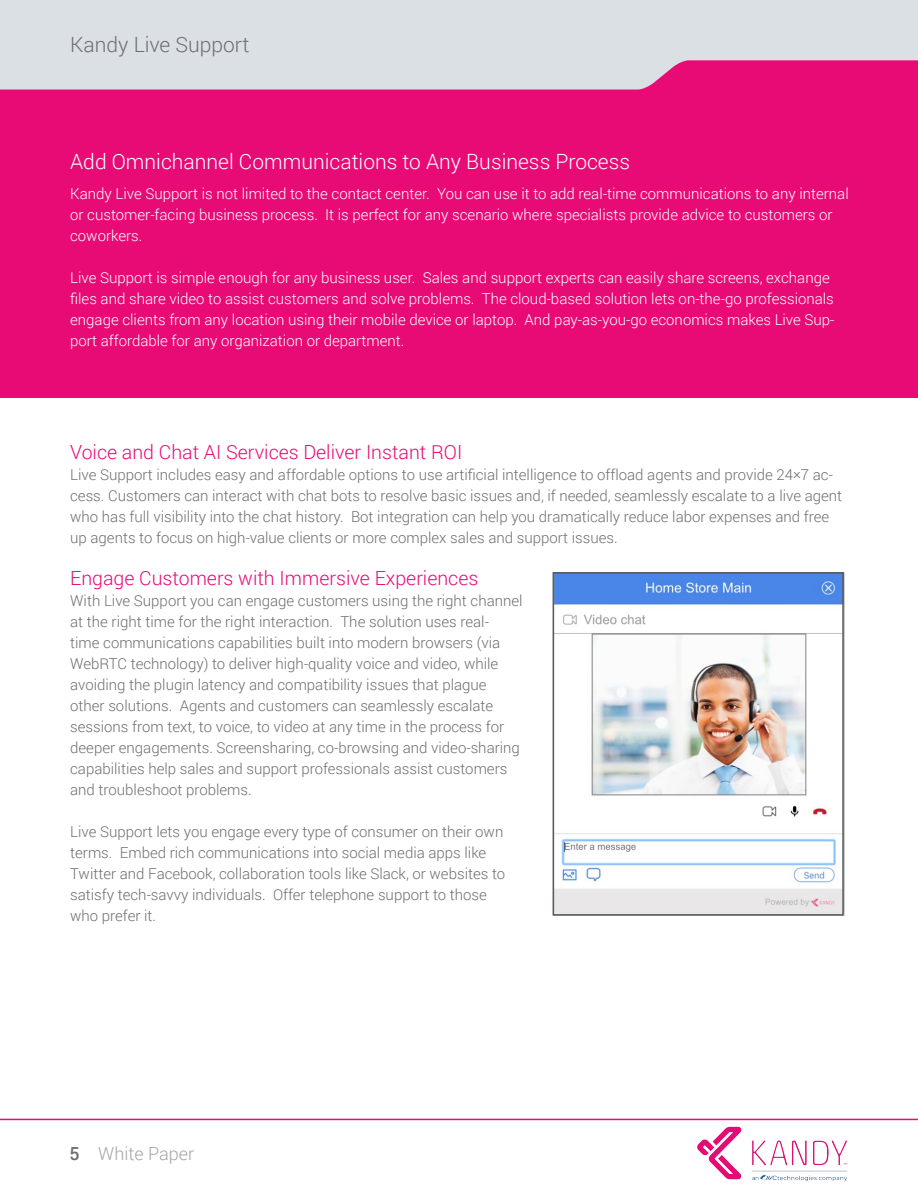
<style>
.page{position:relative;width:918px;height:1188px;background:#fff}
.page>*{position:absolute;margin:0;border:0;box-sizing:border-box;transform-origin:0 0}
.t1{font:300 21px "Roboto";color:#fff}
.t2{font:300 21px "Roboto";color:#6d6e71}
.t3{font:300 19.5px "Roboto";color:#e80b76}
.t4{font:300 18px "Roboto";color:#a3a5a8}
.t5{font:300 15px/21px "Roboto";color:#6d6e71}
.t6{font:300 15px/21px "Roboto";color:#fff}
.s1{font-weight:500;color:#6d6e71}
</style>
<div class="page">
<div style="left:0;top:0;width:918px;height:397px;background:#e80b76"></div>
<svg style="left:0;top:0;width:918px;height:90px;background:#dccbd9"></svg>
<hr style="left:0;top:1119px;width:918px;height:1px;background:#e80b76">
<img style="left:556px;top:575px;width:285px;height:338px">
<div style="left:553px;top:572px;width:291px;height:344px;border:2px solid #58595b"></div>
<img style="left:697px;top:1126px;width:151px;height:56px">
<h1 class="t2" style="left:70px;top:30px;width:181px">Kandy Live Support</h1>
<h1 class="t1" style="left:70px;top:147px;width:561px">Add Omnichannel Communications to Any Business Process</h1>
<p class="t6" style="left:70px;top:183px;width:780px">Kandy Live Support is not limited to the contact center. You can use it to add real-time communications to any internal or customer-facing business process. It is perfect for any scenario where specialists provide advice to customers or coworkers.</p>
<p class="t6" style="left:70px;top:267px;width:766px">Live Support is simple enough for any business user. Sales and support experts can easily share screens, exchange files and share video to assist customers and solve problems. The cloud-based solution lets on-the-go professionals engage clients from any location using their mobile device or laptop. And pay-as-you-go economics makes Live Sup&shy;port affordable for any organization or department.</p>
<h2 class="t3" style="left:70px;top:438px;width:394px">Voice and Chat AI Services Deliver Instant ROI</h2>
<p class="t5" style="left:70px;top:463px;width:774px">Live Support includes easy and affordable options to use artificial intelligence to offload agents and provide 24×7 ac&shy;cess. Customers can interact with chat bots to resolve basic issues and, if needed, seamlessly escalate to a live agent who has full visibility into the chat history. Bot integration can help you dramatically reduce labor expenses and free up agents to focus on high-value clients or more complex sales and support issues.</p>
<h2 class="t3" style="left:70px;top:564px;width:410px">Engage Customers with Immersive Experiences</h2>
<p class="t5" style="left:70px;top:589px;width:454px">With Live Support you can engage customers using the right channel at the right time for the right interaction. The solution uses real-<br>time communications capabilities built into modern browsers (via WebRTC technology) to deliver high-quality voice and video, while avoiding the plugin latency and compatibility issues that plague other solutions. Agents and customers can seamlessly escalate sessions from text, to voice, to video at any time in the process for deeper engagements. Screensharing, co-browsing and video-sharing capabilities help sales and support professionals assist customers and troubleshoot problems.</p>
<p class="t5" style="left:70px;top:820px;width:437px">Live Support lets you engage every type of consumer on their own terms. Embed rich communications into social media apps like Twitter and Facebook, collaboration tools like Slack, or websites to satisfy tech-savvy individuals. Offer telephone support to those who prefer it.</p>
<p class="t4" style="left:70px;top:1142px;width:126px"><span class="s1">5</span> White Paper</p>
</div>
